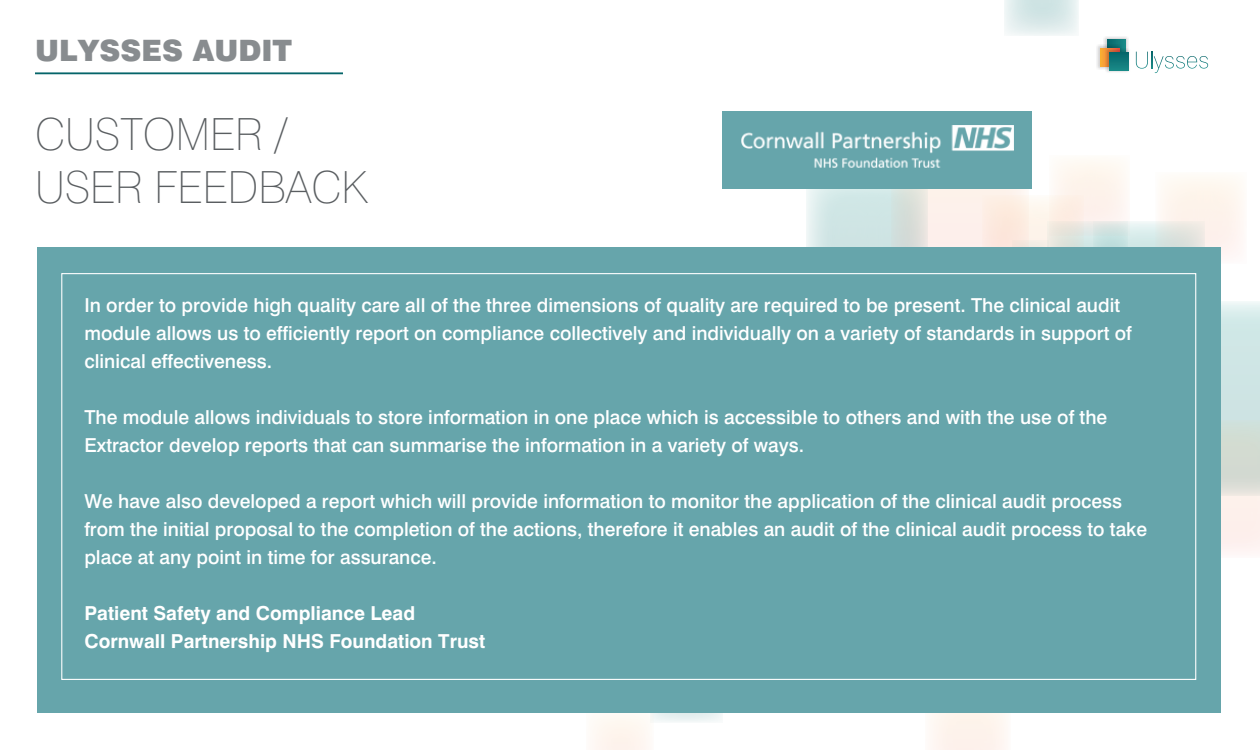
<style>
.page{position:relative;width:1260px;height:750px;background:#fff}
.page>*{position:absolute;margin:0;border:0;box-sizing:border-box;transform-origin:0 0}
.t1{font:100 44.27px/53.2px "Swiss 721 BT";color:#5a5e61}
.t2{font:900 29.4px "Swiss 721 BT";color:#888c8f}
.t3{font:500 19.25px/28px "Swiss 721 BT";color:#fff}
.t4{font:700 19.25px/28px "Swiss 721 BT";color:#fff}
</style>
<div class="page">
<svg style="left:1004px;top:0;width:75px;height:36px"></svg>
<svg style="left:653px;top:712px;width:69px;height:10px"></svg>
<svg style="left:1221px;top:302px;width:39px;height:118px;background:#d1e6e6"></svg>
<svg style="left:806px;top:189px;width:86px;height:58px;background:#d3e7e7"></svg>
<svg style="left:1127px;top:221px;width:29px;height:26px"></svg>
<svg style="left:1083px;top:236px;width:44px;height:11px"></svg>
<svg style="left:1029px;top:196px;width:54px;height:51px"></svg>
<svg style="left:1156px;top:177px;width:86px;height:79px"></svg>
<svg style="left:1221px;top:420px;width:39px;height:132px;background:#e6e5de"></svg>
<svg style="left:892px;top:189px;width:137px;height:58px;background:#f3eae3"></svg>
<div style="left:586px;top:709px;width:67px;height:41px;background:#fef7f1"></div>
<div style="left:925px;top:692px;width:86px;height:58px;background:#fef4ec"></div>
<svg style="left:1050px;top:160px;width:80px;height:76px"></svg>
<div style="left:37px;top:247px;width:1184px;height:465px;background:#66a5ab"></div>
<div style="left:723px;top:111px;width:309px;height:78px;background:#66a5ab"></div>
<hr style="left:35px;top:72px;width:308px;height:2px;background:#056569">
<svg style="left:1136px;top:52px;width:72px;height:21px"></svg>
<img style="left:1104px;top:37px;width:24px;height:11px">
<svg style="left:1107px;top:40px;width:19px;height:8px"></svg>
<img style="left:1097px;top:45px;width:24px;height:24px">
<div style="left:1100px;top:48px;width:19px;height:19px;background:#f7a335"></div>
<img style="left:1105px;top:48px;width:24px;height:24px">
<svg style="left:1110px;top:52px;width:18px;height:19px"></svg>
<img style="left:741px;top:126px;width:273px;height:42px">
<h2 class="t2" style="left:35px;top:33px;width:259px">ULYSSES AUDIT</h2>
<h1 class="t1" style="left:35px;top:107px;width:334px">CUSTOMER /<br>USER FEEDBACK</h1>
<p class="t3" style="left:84px;top:290px;width:1049px">In order to provide high quality care all of the three dimensions of quality are required to be present. The clinical audit module allows us to efficiently report on compliance collectively and individually on a variety of standards in support of clinical effectiveness.</p>
<p class="t3" style="left:84px;top:402px;width:1024px">The module allows individuals to store information in one place which is accessible to others and with the use of the<br>Extractor develop reports that can summarise the information in a variety of ways.</p>
<p class="t3" style="left:84px;top:486px;width:1064px">We have also developed a report which will provide information to monitor the application of the clinical audit process from the initial proposal to the completion of the actions, therefore it enables an audit of the clinical audit process to take place at any point in time for assurance.</p>
<p class="t4" style="left:84px;top:598px;width:402px">Patient Safety and Compliance Lead<br>Cornwall Partnership NHS Foundation Trust</p>
</div>
